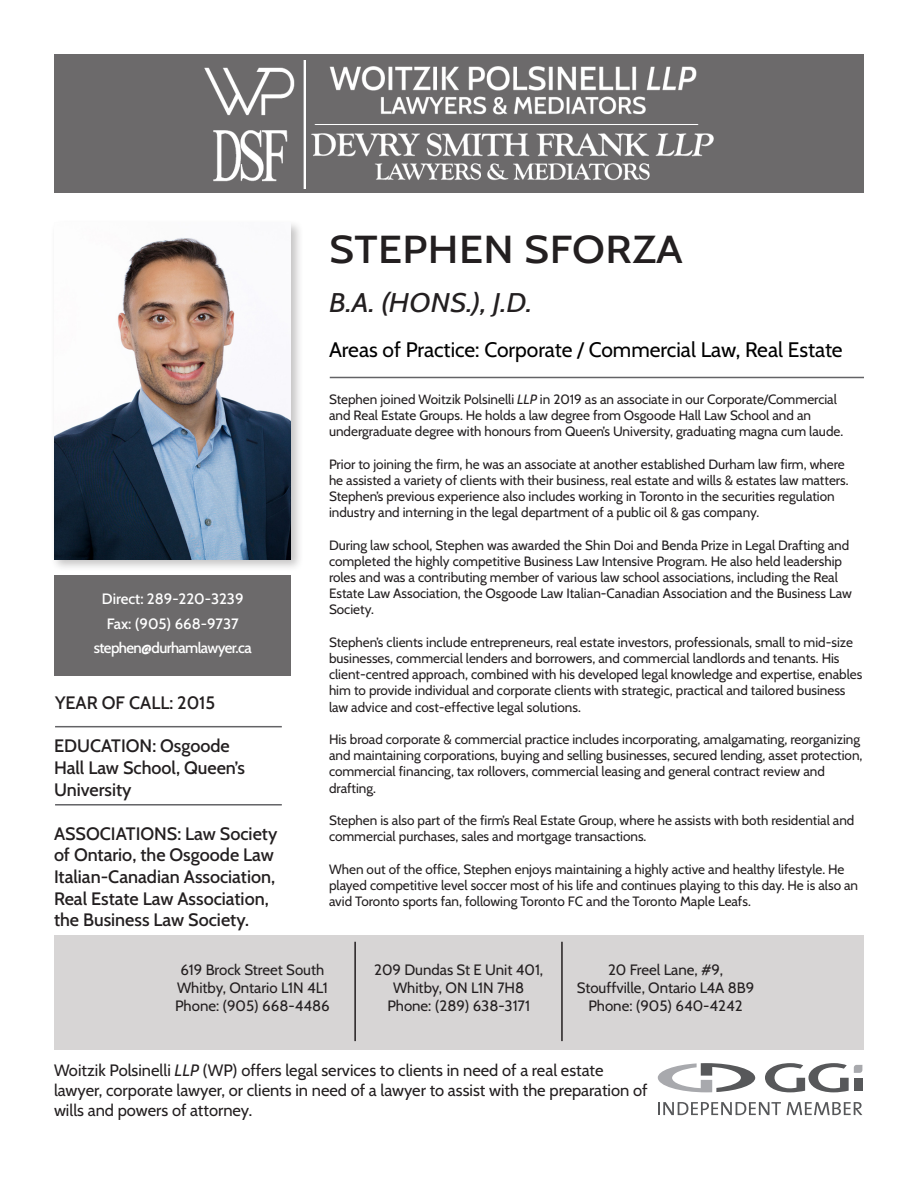
<style>
.page{position:relative;width:918px;height:1188px;background:#fff}
.page>*{position:absolute;margin:0;border:0;box-sizing:border-box;transform-origin:0 0}
.t1{font:39px "Cabin";letter-spacing:.01em;color:#231f20;scale:1.1 1}
.t2{font:italic 27px "Cabin";color:#231f20;scale:1.1 1}
.t3{font:21px "Cabin";color:#000}
.t4{font:18px/21.8px "Cabin";color:#231f20}
.t5{font:16.5px/19.8px "Cabin";color:#231f20}
.t6{font:15px "Cabin";color:#231f20}
.t7{font:15px "Cabin";letter-spacing:-.01em;color:#fff}
.t8{font:15px "Cabin";letter-spacing:-.04em;color:#fff}
.t9{font:13.5px/16.2px "Cabin";color:#231f20}
.s1{font-style:italic}
</style>
<div class="page">
<div style="left:54px;top:54px;width:810px;height:138px;background:#6c6a6b"></div>
<img style="left:205px;top:60px;width:508px;height:129px">
<div style="left:54px;top:575px;width:237px;height:100px;background:#6c6a6b"></div>
<div style="left:51px;top:219px;width:253px;height:354px;background:#231f20;opacity:.26"></div>
<img style="left:54px;top:222px;width:237px;height:337px">
<hr style="left:55px;top:726px;width:227px;height:1px;background:#636366">
<hr style="left:55px;top:804px;width:227px;height:2px;background:#636366">
<hr style="left:330px;top:377px;width:534px;height:1px;background:#636366">
<div style="left:54px;top:935px;width:810px;height:115px;background:#d7d5d5"></div>
<hr style="left:354px;top:942px;width:2px;height:99px;background:#231f20">
<hr style="left:561px;top:942px;width:2px;height:99px;background:#231f20">
<svg style="left:765px;top:1063px;width:97px;height:29px"></svg>
<svg style="left:658px;top:1063px;width:97px;height:29px"></svg>
<svg style="left:658px;top:1102px;width:123px;height:13px"></svg>
<svg style="left:787px;top:1102px;width:75px;height:13px"></svg>
<p class="t7" style="left:102px;top:587px;width:143px">Direct: 289-220-3239</p>
<p class="t7" style="left:107px;top:612px;width:134px">Fax: (905) 668-9737</p>
<p class="t8" style="left:94px;top:636px;width:159px">stephen@durhamlawyer.ca</p>
<p class="t4" style="left:55px;top:690px;width:162px">YEAR OF CALL: 2015</p>
<p class="t4" style="left:54px;top:734px;width:193px">EDUCATION: Osgoode<br>Hall Law School, Queen’s<br>University</p>
<p class="t4" style="left:54px;top:821px;width:225px">ASSOCIATIONS: Law Society of Ontario, the Osgoode Law<br>Italian-Canadian Association,<br>Real Estate Law Association, the Business Law Society.</p>
<p class="t1" style="left:329px;top:219px;width:323px">STEPHEN SFORZA</p>
<p class="t2" style="left:329px;top:281px;width:186px">B.A. (HONS.), J.D.</p>
<p class="t3" style="left:329px;top:333px;width:515px">Areas of Practice: Corporate / Commercial Law, Real Estate</p>
<p class="t9" style="left:329px;top:390px;width:516px">Stephen joined Woitzik Polsinelli <span class="s1">LLP</span> in 2019 as an associate in our Corporate/Commercial and Real Estate Groups. He holds a law degree from Osgoode Hall Law School and an undergraduate degree with honours from Queen’s University, graduating magna cum laude.</p>
<p class="t9" style="left:329px;top:455px;width:521px">Prior to joining the firm, he was an associate at another established Durham law firm, where he assisted a variety of clients with their business, real estate and wills &amp; estates law matters.<br>Stephen’s previous experience also includes working in Toronto in the securities regulation industry and interning in the legal department of a public oil &amp; gas company.</p>
<p class="t9" style="left:329px;top:536px;width:524px">During law school, Stephen was awarded the Shin Doi and Benda Prize in Legal Drafting and completed the highly competitive Business Law Intensive Program. He also held leadership roles and was a contributing member of various law school associations, including the Real Estate Law Association, the Osgoode Law Italian-Canadian Association and the Business Law Society.</p>
<p class="t9" style="left:329px;top:633px;width:535px">Stephen’s clients include entrepreneurs, real estate investors, professionals, small to mid-size businesses, commercial lenders and borrowers, and commercial landlords and tenants. His client-centred approach, combined with his developed legal knowledge and expertise, enables him to provide individual and corporate clients with strategic, practical and tailored business law advice and cost-effective legal solutions.</p>
<p class="t9" style="left:329px;top:730px;width:535px">His broad corporate &amp; commercial practice includes incorporating, amalgamating, reorganizing and maintaining corporations, buying and selling businesses, secured lending, asset protection, commercial financing, tax rollovers, commercial leasing and general contract review and drafting.</p>
<p class="t9" style="left:329px;top:811px;width:527px">Stephen is also part of the firm’s Real Estate Group, where he assists with both residential and commercial purchases, sales and mortgage transactions.</p>
<p class="t9" style="left:329px;top:860px;width:531px">When out of the office, Stephen enjoys maintaining a highly active and healthy lifestyle. He played competitive level soccer most of his life and continues playing to this day. He is also an avid Toronto sports fan, following Toronto FC and the Toronto Maple Leafs.</p>
<p class="t6" style="left:181px;top:958px;width:145px">619 Brock Street South</p>
<p class="t6" style="left:177px;top:976px;width:152px">Whitby, Ontario L1N 4L1</p>
<p class="t6" style="left:175px;top:994px;width:156px">Phone: (905) 668-4486</p>
<p class="t6" style="left:374px;top:958px;width:170px">209 Dundas St E Unit 401,</p>
<p class="t6" style="left:393px;top:976px;width:133px">Whitby, ON L1N 7H8</p>
<p class="t6" style="left:387px;top:994px;width:144px">Phone: (289) 638-3171</p>
<p class="t6" style="left:608px;top:958px;width:117px">20 Freel Lane, #9,</p>
<p class="t6" style="left:577px;top:976px;width:179px">Stouffville, Ontario L4A 8B9</p>
<p class="t6" style="left:588px;top:994px;width:156px">Phone: (905) 640-4242</p>
<p class="t5" style="left:54px;top:1060px;width:595px">Woitzik Polsinelli <span class="s1">LLP</span> (WP) offers legal services to clients in need of a real estate lawyer, corporate lawyer, or clients in need of a lawyer to assist with the preparation of wills and powers of attorney.</p>
</div>
